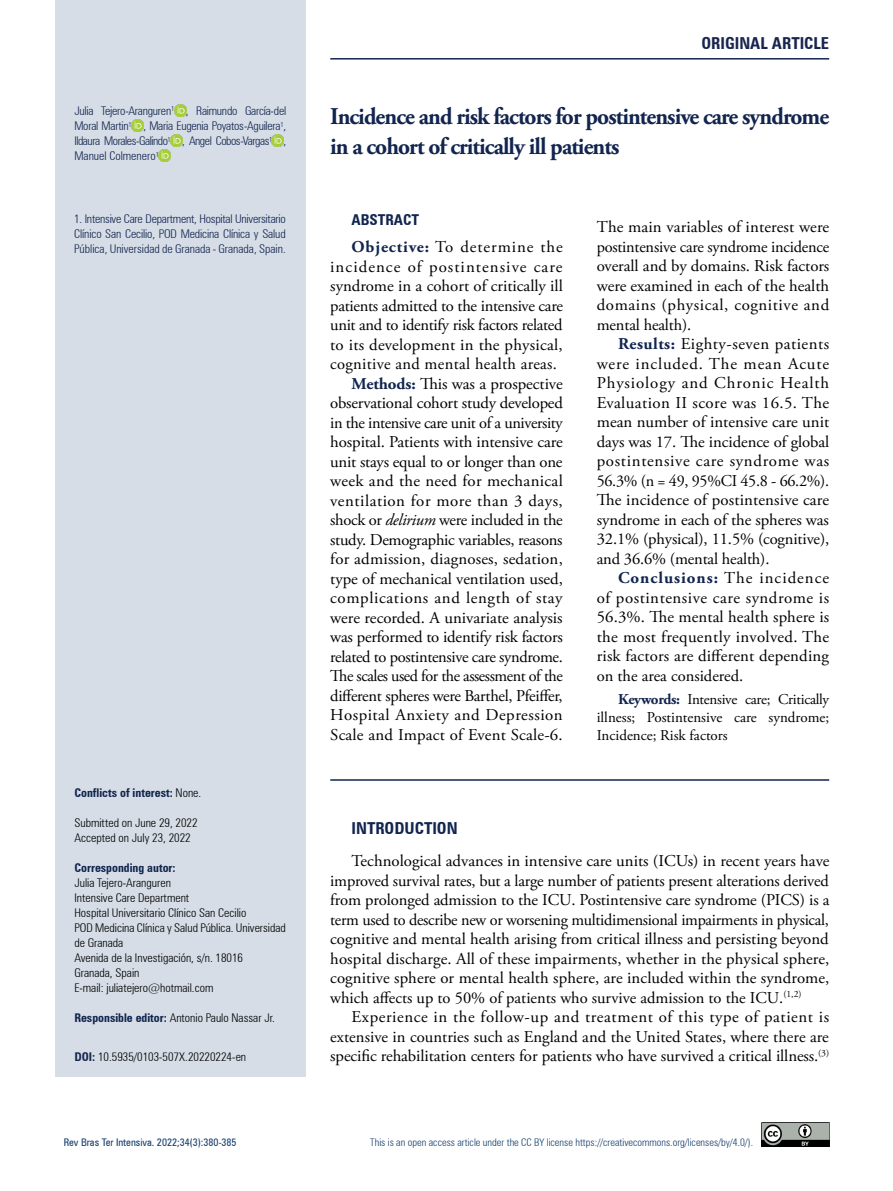
<style>
.page{position:relative;width:893px;height:1191px;background:#fff}
.page>*{position:absolute;margin:0;border:0;box-sizing:border-box;transform-origin:0 0}
.t1{font:700 24px/30px "Adobe Garamond Pro";letter-spacing:-.04em;color:#12254f}
.t2{font:16.5px/19.5px "Adobe Garamond Pro";letter-spacing:-.005em;color:#000;text-align:justify}
.t3{font:16.5px "Adobe Garamond Pro";letter-spacing:-.025em;color:#000}
.t4{font:16.5px "Adobe Garamond Pro";letter-spacing:.02em;color:#000}
.t5{font:16.5px "Adobe Garamond Pro";letter-spacing:.03em;color:#000}
.t6{font:16.5px "Adobe Garamond Pro";letter-spacing:.015em;color:#000}
.t7{font:16.5px "Adobe Garamond Pro";letter-spacing:.065em;color:#000}
.t8{font:16.5px "Adobe Garamond Pro";letter-spacing:.035em;color:#000}
.t9{font:16.5px "Adobe Garamond Pro";letter-spacing:.055em;color:#000}
.t10{font:700 condensed 16.5px "Zurich BT";color:#18254e}
.t11{font:700 condensed 16.5px "Zurich BT";color:#12254f}
.t12{font:15px/18px "Adobe Garamond Pro";color:#000;text-align:justify}
.t13{font:700 condensed 15px "Zurich BT";color:#12254f}
.t14{font:300 condensed 12px/15px "Zurich BT";color:#000}
.t15{font:300 condensed 12px/15px "Zurich BT";color:#12254f;text-align:justify}
.t16{font:700 condensed 12px "Zurich BT";color:#12254f}
.t17{font:300 condensed 10.5px "Zurich BT";color:#163f6d}
.t18{font:condensed 10.5px "Zurich BT";color:#163f6d}
.s1{font-weight:300;color:#000}
.s2{font-weight:700;color:#12254f}
.s3{font-style:italic}
</style>
<div class="page">
<div style="left:55px;top:0;width:250px;height:1076px;background:#d5dce6"></div>
<svg style="left:174px;top:104px;width:12px;height:12px"></svg>
<svg style="left:132px;top:119px;width:11px;height:12px"></svg>
<svg style="left:272px;top:134px;width:12px;height:12px"></svg>
<svg style="left:159px;top:134px;width:23px;height:27px"></svg>
<hr style="left:330px;top:779px;width:499px;height:1px;background:#12254f">
<img style="left:761px;top:1122px;width:68px;height:24px">
<hr style="left:330px;top:58px;width:499px;height:2px;background:#12254f">
<p class="t15" style="left:74px;top:104px;width:213px">Julia Tejero-Aranguren<sup>1</sup> , Raimundo García-del Moral Martin<sup>1</sup> , Maria Eugenia Poyatos-Aguilera<sup>1</sup>, Ildaura Morales-Galindo<sup>1</sup> , Angel Cobos-Vargas<sup>1</sup> , Manuel Colmenero<sup>1</sup></p>
<p class="t15" style="left:74px;top:211px;width:213px">1. Intensive Care Department, Hospital Universitario Clínico San Cecilio, POD Medicina Clínica y Salud Pública, Universidad de Granada - Granada, Spain.</p>
<p class="t16" style="left:74px;top:785px;width:128px">Conflicts of interest: <span class="s1">None.</span></p>
<p class="t14" style="left:74px;top:815px;width:125px">Submitted on June 29, 2022<br>Accepted on July 23, 2022</p>
<p class="t16" style="left:74px;top:860px;width:103px">Corresponding autor:</p>
<p class="t14" style="left:74px;top:875px;width:213px">Julia Tejero-Aranguren<br>Intensive Care Department<br>Hospital Universitario Clínico San Cecilio<br>POD Medicina Clínica y Salud Pública. Universidad de Granada<br>Avenida de la Investigación, s/n. 18016<br>Granada, Spain<br>E-mail: juliatejero@hotmail.com</p>
<p class="t14" style="left:74px;top:1010px;width:202px"><span class="s2">Responsible editor:</span> Antonio Paulo Nassar Jr.</p>
<p class="t14" style="left:74px;top:1049px;width:173px"><span class="s2">DOI:</span> 10.5935/0103-507X.20220224-en</p>
<p class="t18" style="left:64px;top:1135px;width:174px">Rev Bras Ter Intensiva. 2022;34(3):380-385</p>
<p class="t10" style="left:701px;top:33px;width:129px">ORIGINAL ARTICLE</p>
<h1 class="t1" style="left:330px;top:102px;width:500px">Incidence and risk factors for postintensive care syndrome in a cohort of critically ill patients</h1>
<p class="t13" style="left:351px;top:211px;width:69px">ABSTRACT</p>
<p class="t9" style="left:351px;top:237px;width:213px"><span class="s2">Objective:</span> To determine the</p>
<p class="t7" style="left:330px;top:256px;width:234px">incidence of postintensive care</p>
<p class="t2" style="left:330px;top:277px;width:234px">syndrome in a cohort of critically ill</p>
<p class="t2" style="left:330px;top:296px;width:234px">patients admitted to the intensive care</p>
<p class="t2" style="left:330px;top:316px;width:234px">unit and to identify risk factors related</p>
<p class="t6" style="left:330px;top:334px;width:234px">to its development in the physical,</p>
<p class="t4" style="left:330px;top:354px;width:228px">cognitive and mental health areas.</p>
<p class="t2" style="left:351px;top:374px;width:213px"><span class="s2">Methods:</span> This was a prospective</p>
<p class="t2" style="left:330px;top:394px;width:234px">observational cohort study developed</p>
<p class="t3" style="left:330px;top:412px;width:234px">in the intensive care unit of a university</p>
<p class="t2" style="left:330px;top:433px;width:234px">hospital. Patients with intensive care</p>
<p class="t2" style="left:330px;top:452px;width:234px">unit stays equal to or longer than one</p>
<p class="t4" style="left:330px;top:471px;width:234px">week and the need for mechanical</p>
<p class="t5" style="left:330px;top:490px;width:234px">ventilation for more than 3 days,</p>
<p class="t2" style="left:330px;top:511px;width:234px">shock or <span class="s3">delirium</span> were included in the</p>
<p class="t2" style="left:330px;top:530px;width:234px">study. Demographic variables, reasons</p>
<p class="t2" style="left:330px;top:550px;width:234px">for admission, diagnoses, sedation,</p>
<p class="t2" style="left:330px;top:569px;width:234px">type of mechanical ventilation used,</p>
<p class="t8" style="left:330px;top:588px;width:234px">complications and length of stay</p>
<p class="t2" style="left:330px;top:608px;width:234px">were recorded. A univariate analysis</p>
<p class="t2" style="left:330px;top:628px;width:234px">was performed to identify risk factors</p>
<p class="t2" style="left:330px;top:647px;width:234px">related to postintensive care syndrome.</p>
<p class="t3" style="left:330px;top:666px;width:234px">The scales used for the assessment of the</p>
<p class="t2" style="left:330px;top:686px;width:234px">different spheres were Barthel, Pfeiffer,</p>
<p class="t5" style="left:330px;top:705px;width:234px">Hospital Anxiety and Depression</p>
<p class="t2" style="left:330px;top:725px;width:234px">Scale and Impact of Event Scale-6.</p>
<p class="t2" style="left:597px;top:218px;width:234px">The main variables of interest were postintensive care syndrome incidence overall and by domains. Risk factors were examined in each of the health domains (physical, cognitive and mental health).</p>
<p class="t2" style="left:597px;top:335px;width:234px;text-indent:21px"><span class="s2">Results:</span> Eighty-seven patients were included. The mean Acute Physiology and Chronic Health Evaluation II score was 16.5. The mean number of intensive care unit days was 17. The incidence of global postintensive care syndrome was 56.3% (n = 49, 95%CI 45.8 - 66.2%).<br>The incidence of postintensive care syndrome in each of the spheres was 32.1% (physical), 11.5% (cognitive), and 36.6% (mental health).</p>
<p class="t2" style="left:597px;top:569px;width:234px;text-indent:21px"><span class="s2">Conclusions:</span> The incidence of postintensive care syndrome is 56.3%. The mental health sphere is the most frequently involved. The risk factors are different depending on the area considered.</p>
<p class="t12" style="left:597px;top:690px;width:234px;text-indent:21px"><span class="s2">Keywords:</span> Intensive care; Critically illness; Postintensive care syndrome; Incidence; Risk factors</p>
<p class="t11" style="left:351px;top:818px;width:108px">INTRODUCTION</p>
<p class="t2" style="left:330px;top:851px;width:501px;text-indent:21px">Technological advances in intensive care units (ICUs) in recent years have improved survival rates, but a large number of patients present alterations derived from prolonged admission to the ICU. Postintensive care syndrome (PICS) is a term used to describe new or worsening multidimensional impairments in physical, cognitive and mental health arising from critical illness and persisting beyond hospital discharge. All of these impairments, whether in the physical sphere, cognitive sphere or mental health sphere, are included within the syndrome, which affects up to 50% of patients who survive admission to the ICU.<sup>(1,2)</sup></p>
<p class="t2" style="left:330px;top:1007px;width:500px;text-indent:21px">Experience in the follow-up and treatment of this type of patient is extensive in countries such as England and the United States, where there are specific rehabilitation centers for patients who have survived a critical illness.<sup>(3)</sup></p>
<p class="t17" style="left:370px;top:1136px;width:384px">This is an open access article under the CC BY license https://creativecommons.org/licenses/by/4.0/).</p>
</div>
